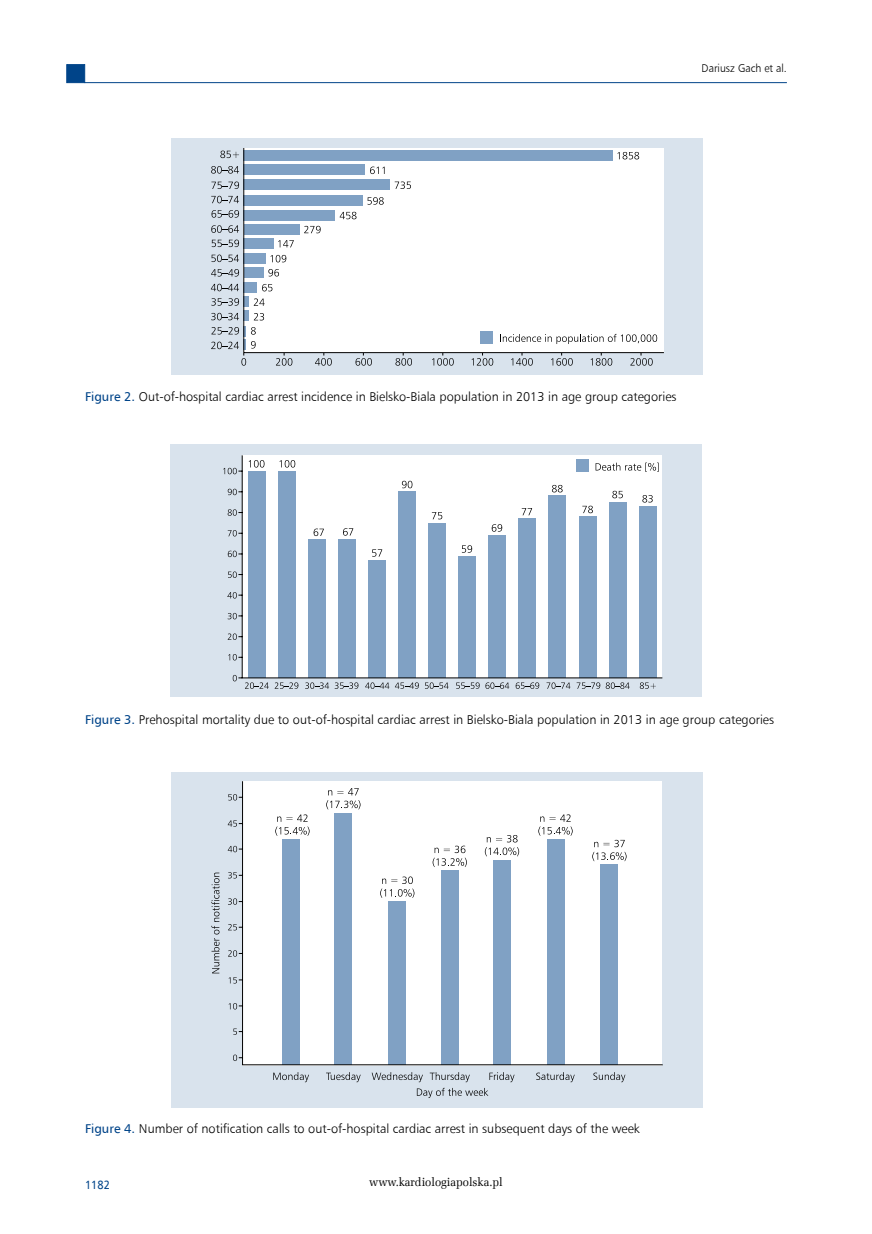
<style>
.page{position:relative;width:872px;height:1234px;background:#fff}
.page>*{position:absolute;margin:0;border:0;box-sizing:border-box;transform-origin:0 0}
.t1{font:12.75px "Humnst 777 Lt EU";color:#000}
.t2{font:12px "Zapf Ellipt EU";color:#000;scale:.95 1}
.t3{font:12px "Humnst 777 EU";color:#004489;scale:.9 1}
.t4{font:11.25px "Humnst 777 Lt EU";color:#000;scale:.95 1}
.s1{font-family:"Humnst 777 EU";color:#004489}
</style>
<div class="page">
<hr style="left:85px;top:82px;width:702px;height:1px;background:#004489">
<div style="left:66px;top:64px;width:19px;height:19px;background:#004489;border:1px solid #004489"></div>
<div style="left:171px;top:138px;width:532px;height:237px;background:#d9e3ed"></div>
<svg style="left:220px;top:150px;width:19px;height:8px"></svg>
<svg style="left:211px;top:166px;width:28px;height:7px"></svg>
<svg style="left:211px;top:181px;width:28px;height:8px"></svg>
<svg style="left:211px;top:196px;width:28px;height:7px"></svg>
<svg style="left:211px;top:210px;width:28px;height:7px"></svg>
<svg style="left:211px;top:225px;width:28px;height:8px"></svg>
<svg style="left:212px;top:239px;width:27px;height:8px"></svg>
<svg style="left:211px;top:254px;width:28px;height:8px"></svg>
<svg style="left:211px;top:269px;width:28px;height:7px"></svg>
<svg style="left:211px;top:284px;width:28px;height:7px"></svg>
<svg style="left:211px;top:298px;width:28px;height:7px"></svg>
<svg style="left:211px;top:313px;width:28px;height:7px"></svg>
<svg style="left:211px;top:327px;width:45px;height:38px"></svg>
<svg style="left:276px;top:353px;width:16px;height:12px"></svg>
<svg style="left:315px;top:353px;width:17px;height:12px"></svg>
<svg style="left:355px;top:353px;width:17px;height:12px"></svg>
<svg style="left:395px;top:353px;width:17px;height:12px"></svg>
<svg style="left:432px;top:353px;width:22px;height:12px"></svg>
<svg style="left:471px;top:353px;width:22px;height:12px"></svg>
<svg style="left:511px;top:353px;width:22px;height:12px"></svg>
<svg style="left:551px;top:353px;width:22px;height:12px"></svg>
<svg style="left:590px;top:353px;width:22px;height:12px"></svg>
<svg style="left:630px;top:353px;width:22px;height:12px"></svg>
<svg style="left:243px;top:148px;width:421px;height:205px;background:#eaeff3"></svg>
<div style="left:170px;top:444px;width:532px;height:253px;background:#d9e3ed"></div>
<svg style="left:245px;top:682px;width:24px;height:6px"></svg>
<svg style="left:233px;top:674px;width:4px;height:7px"></svg>
<svg style="left:228px;top:654px;width:9px;height:6px"></svg>
<svg style="left:228px;top:633px;width:9px;height:6px"></svg>
<svg style="left:228px;top:612px;width:9px;height:7px"></svg>
<svg style="left:227px;top:592px;width:10px;height:6px"></svg>
<svg style="left:228px;top:571px;width:9px;height:7px"></svg>
<svg style="left:228px;top:550px;width:9px;height:7px"></svg>
<svg style="left:228px;top:530px;width:9px;height:6px"></svg>
<svg style="left:228px;top:509px;width:9px;height:6px"></svg>
<svg style="left:228px;top:488px;width:9px;height:7px"></svg>
<svg style="left:223px;top:467px;width:14px;height:7px"></svg>
<svg style="left:275px;top:682px;width:23px;height:6px"></svg>
<svg style="left:305px;top:682px;width:24px;height:6px"></svg>
<svg style="left:335px;top:682px;width:23px;height:6px"></svg>
<svg style="left:365px;top:682px;width:24px;height:6px"></svg>
<svg style="left:395px;top:682px;width:24px;height:6px"></svg>
<svg style="left:425px;top:682px;width:23px;height:6px"></svg>
<svg style="left:456px;top:682px;width:23px;height:6px"></svg>
<svg style="left:485px;top:682px;width:24px;height:6px"></svg>
<svg style="left:515px;top:682px;width:24px;height:6px"></svg>
<svg style="left:546px;top:682px;width:24px;height:6px"></svg>
<svg style="left:576px;top:682px;width:53px;height:6px"></svg>
<svg style="left:640px;top:682px;width:16px;height:6px"></svg>
<svg style="left:238px;top:455px;width:425px;height:223px;background:#c5d3e2"></svg>
<div style="left:171px;top:771px;width:532px;height:336px;background:#d9e3ed"></div>
<svg style="left:233px;top:1054px;width:4px;height:6px"></svg>
<svg style="left:233px;top:1028px;width:4px;height:6px"></svg>
<svg style="left:229px;top:1003px;width:8px;height:6px"></svg>
<svg style="left:229px;top:977px;width:8px;height:6px"></svg>
<svg style="left:228px;top:950px;width:9px;height:6px"></svg>
<svg style="left:228px;top:924px;width:9px;height:6px"></svg>
<svg style="left:228px;top:898px;width:9px;height:6px"></svg>
<svg style="left:228px;top:872px;width:9px;height:6px"></svg>
<svg style="left:228px;top:845px;width:9px;height:7px"></svg>
<svg style="left:228px;top:820px;width:9px;height:6px"></svg>
<svg style="left:228px;top:794px;width:9px;height:6px"></svg>
<svg style="left:238px;top:781px;width:425px;height:284px;background:#e0e8f0"></svg>
<svg style="left:592px;top:839px;width:34px;height:22px"></svg>
<svg style="left:211px;top:872px;width:8px;height:101px"></svg>
<svg style="left:417px;top:1087px;width:71px;height:10px"></svg>
<svg style="left:273px;top:1072px;width:36px;height:9px"></svg>
<svg style="left:326px;top:1072px;width:35px;height:9px"></svg>
<svg style="left:372px;top:1072px;width:51px;height:9px"></svg>
<svg style="left:430px;top:1072px;width:40px;height:9px"></svg>
<svg style="left:489px;top:1072px;width:25px;height:9px"></svg>
<svg style="left:536px;top:1072px;width:38px;height:9px"></svg>
<svg style="left:593px;top:1072px;width:32px;height:9px"></svg>
<svg style="left:275px;top:814px;width:34px;height:21px"></svg>
<svg style="left:326px;top:788px;width:34px;height:21px"></svg>
<svg style="left:380px;top:876px;width:34px;height:21px"></svg>
<svg style="left:432px;top:845px;width:35px;height:21px"></svg>
<svg style="left:485px;top:834px;width:34px;height:22px"></svg>
<svg style="left:538px;top:814px;width:34px;height:21px"></svg>
<p class="t4" style="left:701px;top:61px;width:91px">Dariusz Gach et al.</p>
<p class="t1" style="left:85px;top:388px;width:593px"><span class="s1">Figure 2.</span> Out-of-hospital cardiac arrest incidence in Bielsko-Biala population in 2013 in age group categories</p>
<p class="t1" style="left:85px;top:711px;width:690px"><span class="s1">Figure 3.</span> Prehospital mortality due to out-of-hospital cardiac arrest in Bielsko-Biala population in 2013 in age group categories</p>
<p class="t1" style="left:85px;top:1120px;width:556px"><span class="s1">Figure 4.</span> Number of notification calls to out-of-hospital cardiac arrest in subsequent days of the week</p>
<p class="t3" style="left:85px;top:1176px;width:29px">1182</p>
<p class="t2" style="left:369px;top:1173px;width:142px">www.kardiologiapolska.pl</p>
</div>
